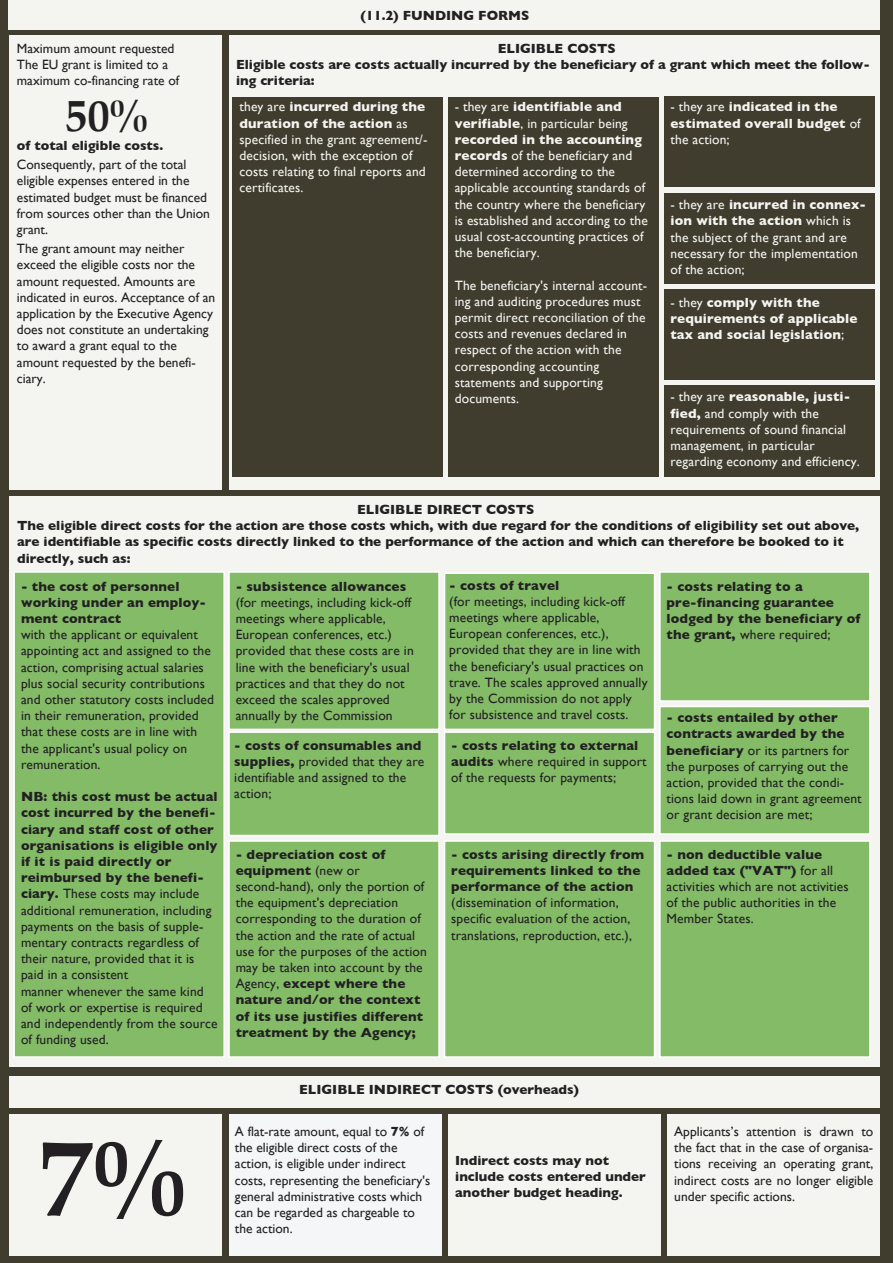
<style>
.page{position:relative;width:893px;height:1263px;background:#403d2f}
.page>*{position:absolute;margin:0;border:0;box-sizing:border-box;transform-origin:0 0}
.t1{font:700 106.5px "Book Antiqua";color:#222022}
.t2{font:700 43.5px "Book Antiqua";color:#222022}
.t3{font:13.5px/16.2px "Gill Sans";letter-spacing:.01em;color:#222022}
.t4{font:13.5px/16.2px "Gill Sans";letter-spacing:.01em;color:#f4f4f0}
.t5{font:700 13.5px/16.2px "Gill Sans";color:#222022}
.t6{font:700 13.5px/16.2px "Gill Sans";letter-spacing:.01em;color:#f4f4f0}
.s1{font-weight:700}
.s2{font-weight:400}
</style>
<div class="page">
<div style="left:9px;top:0;width:871px;height:30px;background:#f4f4f0"></div>
<div style="left:10px;top:35px;width:212px;height:455px;background:#f4f4f0"></div>
<div style="left:229px;top:35px;width:651px;height:455px;background:#f4f4f0"></div>
<div style="left:233px;top:97px;width:210px;height:379px;background:#403d2f"></div>
<div style="left:664px;top:97px;width:210px;height:90px;background:#403d2f"></div>
<div style="left:664px;top:193px;width:210px;height:90px;background:#403d2f"></div>
<div style="left:448px;top:97px;width:210px;height:379px;background:#403d2f"></div>
<div style="left:664px;top:290px;width:210px;height:90px;background:#403d2f"></div>
<div style="left:664px;top:385px;width:210px;height:91px;background:#403d2f"></div>
<div style="left:10px;top:496px;width:870px;height:571px;background:#f4f4f0"></div>
<div style="left:13px;top:571px;width:212px;height:487px;background:#83bb67;border:2px solid #fff"></div>
<div style="left:228px;top:571px;width:212px;height:159px;background:#83bb67;border:2px solid #fff"></div>
<div style="left:228px;top:731px;width:212px;height:105px;background:#83bb67;border:2px solid #fff"></div>
<div style="left:228px;top:840px;width:212px;height:218px;background:#83bb67;border:2px solid #fff"></div>
<div style="left:444px;top:572px;width:211px;height:158px;background:#83bb67;border:2px solid #fff"></div>
<div style="left:444px;top:731px;width:211px;height:104px;background:#83bb67;border:2px solid #fff"></div>
<div style="left:444px;top:840px;width:211px;height:218px;background:#83bb67;border:2px solid #fff"></div>
<div style="left:659px;top:571px;width:212px;height:131px;background:#83bb67;border:2px solid #fff"></div>
<div style="left:659px;top:706px;width:212px;height:129px;background:#83bb67;border:2px solid #fff"></div>
<div style="left:659px;top:840px;width:212px;height:218px;background:#83bb67;border:2px solid #fff"></div>
<div style="left:9px;top:1076px;width:871px;height:32px;background:#f4f4f0"></div>
<div style="left:10px;top:1114px;width:212px;height:141px;background:#f4f4f0"></div>
<div style="left:229px;top:1114px;width:213px;height:141px;background:#f5f6f7"></div>
<div style="left:448px;top:1114px;width:213px;height:141px;background:#f4f4f0"></div>
<div style="left:667px;top:1114px;width:213px;height:141px;background:#f4f4f0"></div>
<p class="t5" style="left:361px;top:8px;width:170px">(11.2) FUNDING FORMS</p>
<p class="t3" style="left:17px;top:40px;width:164px">Maximum amount requested<br>The EU grant is limited to a maximum co-financing rate of</p>
<p class="t5" style="left:236px;top:40px;width:635px;text-indent:262px">ELIGIBLE COSTS<br>Eligible costs are costs actually incurred by the beneficiary of a grant which meet the follow&shy;ing criteria:</p>
<p class="t4" style="left:240px;top:99px;width:190px">they are <span class="s1">incurred during the duration of the action</span> as specified in the grant agreement/- decision, with the exception of costs relating to final reports and certificates.</p>
<p class="t6" style="left:670px;top:99px;width:192px"><span class="s2">- they are</span> indicated in the estimated overall budget <span class="s2">of the action;</span></p>
<p class="t4" style="left:670px;top:196px;width:197px">- they are <span class="s1">incurred in connex&shy;ion with the action</span> which is the subject of the grant and are necessary for the implementation of the action;</p>
<h2 class="t2" style="left:66px;top:91px;width:84px">50%</h2>
<p class="t4" style="left:455px;top:99px;width:195px">- they are <span class="s1">identifiable and verifiable</span>, in particular being <span class="s1">recorded in the accounting records</span> of the beneficiary and determined according to the applicable accounting standards of the country where the beneficiary is established and according to the usual cost-accounting practices of the beneficiary.</p>
<p class="t4" style="left:455px;top:277px;width:194px">The beneficiary's internal account&shy;ing and auditing procedures must permit direct reconciliation of the costs and revenues declared in respect of the action with the corresponding accounting statements and supporting documents.</p>
<p class="t5" style="left:17px;top:137px;width:148px">of total eligible costs.</p>
<p class="t3" style="left:17px;top:156px;width:195px">Consequently, part of the total eligible expenses entered in the estimated budget must be financed from sources other than the Union grant.</p>
<p class="t3" style="left:17px;top:240px;width:200px">The grant amount may neither exceed the eligible costs nor the amount requested. Amounts are indicated in euros. Acceptance of an application by the Executive Agency does not constitute an undertaking to award a grant equal to the amount requested by the benefi&shy;ciary.</p>
<p class="t6" style="left:670px;top:294px;width:189px"><span class="s2">- they</span> comply with the requirements of applicable tax and social legislation<span class="s2">;</span></p>
<p class="t4" style="left:670px;top:389px;width:191px">- they are <span class="s1">reasonable, justi&shy;fied,</span> and comply with the requirements of sound financial management, in particular regarding economy and efficiency.</p>
<p class="t5" style="left:17px;top:501px;width:844px;text-indent:340px">ELIGIBLE DIRECT COSTS<br>The eligible direct costs for the action are those costs which, with due regard for the conditions of eligibility set out above, are identifiable as specific costs directly linked to the performance of the action and which can therefore be booked to it directly, such as:</p>
<p class="t5" style="left:21px;top:578px;width:187px">- the cost of personnel working under an employ&shy;ment contract</p>
<p class="t3" style="left:21px;top:626px;width:195px">with the applicant or equivalent appointing act and assigned to the action, comprising actual salaries plus social security contributions and other statutory costs included in their remuneration, provided that these costs are in line with the applicant's usual policy on remuneration.</p>
<p class="t3" style="left:21px;top:788px;width:198px"><span class="s1">NB: this cost must be actual cost incurred by the benefi&shy;ciary and staff cost of other organisations is eligible only if it is paid directly or reimbursed by the benefi&shy;ciary.</span> These costs may include additional remuneration, including payments on the basis of supple&shy;mentary contracts regardless of their nature, provided that it is paid in a consistent<br>manner whenever the same kind of work or expertise is required and independently from the source of funding used.</p>
<p class="t5" style="left:449px;top:577px;width:112px">- costs of travel</p>
<p class="t3" style="left:449px;top:593px;width:200px">(for meetings, including kick-off meetings where applicable, European conferences, etc.), provided that they are in line with the beneficiary's usual practices on trave. The scales approved annually by the Commission do not apply for subsistence and travel costs.</p>
<p class="t5" style="left:236px;top:578px;width:172px">- subsistence allowances</p>
<p class="t3" style="left:236px;top:594px;width:180px">(for meetings, including kick-off meetings where applicable,<br>European conferences, etc.) provided that these costs are in line with the beneficiary's usual practices and that they do not exceed the scales approved annually by the Commission</p>
<p class="t5" style="left:667px;top:578px;width:196px">- costs relating to a pre-financing guarantee lodged by the beneficiary of the grant, <span class="s2">where required;</span></p>
<p class="t3" style="left:667px;top:709px;width:197px"><span class="s1">- costs entailed by other contracts awarded by the beneficiary</span> or its partners for the purposes of carrying out the action, provided that the condi&shy;tions laid down in grant agreement or grant decision are met;</p>
<p class="t3" style="left:234px;top:737px;width:192px"><span class="s1">- costs of consumables and supplies,</span> provided that they are identifiable and assigned to the action;</p>
<p class="t3" style="left:451px;top:737px;width:197px"><span class="s1">- costs relating to external audits</span> where required in support of the requests for payments;</p>
<p class="t3" style="left:236px;top:846px;width:193px"><span class="s1">- depreciation cost of equipment</span> (new or second-hand), only the portion of the equipment's depreciation corresponding to the duration of the action and the rate of actual use for the purposes of the action may be taken into account by the<br>Agency, <span class="s1">except where the nature and/or the context of its use justifies different treatment by the Agency;</span></p>
<p class="t5" style="left:451px;top:846px;width:195px">- costs arising directly from requirements linked to the performance of the action</p>
<p class="t3" style="left:451px;top:894px;width:182px">(dissemination of information, specific evaluation of the action, translations, reproduction, etc.),</p>
<p class="t3" style="left:667px;top:846px;width:184px"><span class="s1">- non deductible value added tax ("VAT")</span> for all activities which are not activities of the public authorities in the<br>Member States.</p>
<h1 class="t1" style="left:39px;top:1117px;width:149px">7%</h1>
<p class="t5" style="left:299px;top:1081px;width:281px">ELIGIBLE INDIRECT COSTS (overheads)</p>
<p class="t3" style="left:235px;top:1123px;width:197px">A flat-rate amount, equal to <span class="s1">7%</span> of the eligible direct costs of the action, is eligible under indirect costs, representing the beneficiary's general administrative costs which can be regarded as chargeable to the action.</p>
<p class="t5" style="left:455px;top:1152px;width:192px">Indirect costs may not include costs entered under another budget heading.</p>
<p class="t3" style="left:674px;top:1123px;width:201px;text-align:justify">Applicants’s attention is drawn to the fact that in the case of organisa&shy;tions receiving an operating grant, indirect costs are no longer eligible under specific actions.</p>
</div>
